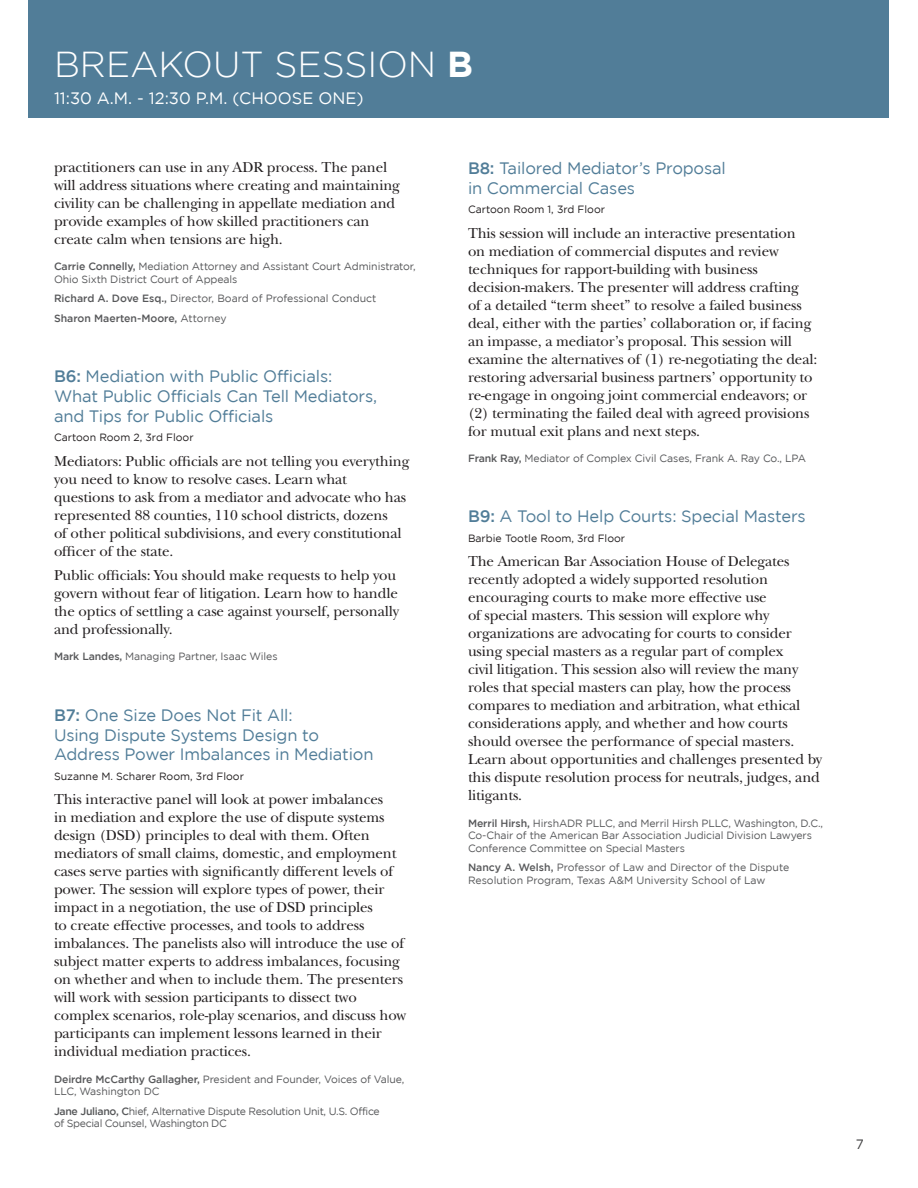
<style>
.page{position:relative;width:918px;height:1188px;background:#fff}
.page>*{position:absolute;margin:0;border:0;box-sizing:border-box;transform-origin:0 0}
.t1{font:300 36px "Gotham";color:#fff}
.Description_Title{font:16.5px/19.8px "Gotham";letter-spacing:-.01em;color:#517d98}
.t2{font:16.5px "Gotham";color:#fff}
.Body{font:15px/18px "New Baskerville Std";letter-spacing:-.01em;color:#231f20}
.t3{font:13.5px "Gotham";color:#3e3e3f}
.First_Presenter{font:10.5px/12.6px "Gotham";letter-spacing:-.01em;color:#57585a}
.Following_Presenters{font:10.5px/12.6px "Gotham";letter-spacing:-.01em;color:#57585a}
.Room{font:10.5px "Gotham";color:#231f20}
.Following_Presenters-2{font:10.5px/12.6px "Gotham";letter-spacing:-.03em;color:#57585a}
.Following_Presenters-3{font:500 10.5px "Gotham";color:#57585a}
.s1{font-weight:700}
.s2{font-weight:500}
.s3{font-weight:400}
</style>
<div class="page">
<div style="left:29px;top:0;width:860px;height:117px;background:#517d98"></div>
<p class="t1" style="left:54px;top:45px;width:421px">BREAKOUT SESSION <span class="s1">B</span></p>
<p class="t2" style="left:54px;top:89px;width:311px">11:30 A.M. - 12:30 P.M. (CHOOSE ONE)</p>
<p class="Body" style="left:54px;top:158px;width:348px">practitioners can use in any ADR process. The panel will address situations where creating and maintaining civility can be challenging in appellate mediation and provide examples of how skilled practitioners can create calm when tensions are high.</p>
<p class="First_Presenter" style="left:54px;top:260px;width:363px"><span class="s2">Carrie Connelly,</span> Mediation Attorney and Assistant Court Administrator,<br>Ohio Sixth District Court of Appeals</p>
<p class="Following_Presenters" style="left:54px;top:292px;width:324px"><span class="s2">Richard A. Dove Esq.,</span> Director, Board of Professional Conduct</p>
<p class="Following_Presenters-3" style="left:54px;top:312px;width:174px">Sharon Maerten-Moore, <span class="s3">Attorney</span></p>
<p class="Description_Title" style="left:54px;top:366px;width:325px"><span class="s2">B6:</span> Mediation with Public Officials:<br>What Public Officials Can Tell Mediators, and Tips for Public Officials</p>
<p class="Room" style="left:54px;top:431px;width:141px">Cartoon Room 2, 3rd Floor</p>
<p class="Body" style="left:54px;top:452px;width:357px">Mediators: Public officials are not telling you everything you need to know to resolve cases. Learn what questions to ask from a mediator and advocate who has represented 88 counties, 110 school districts, dozens<br>of other political subdivisions, and every constitutional officer of the state.</p>
<p class="Body" style="left:54px;top:567px;width:347px">Public officials: You should make requests to help you govern without fear of litigation. Learn how to handle the optics of settling a case against yourself, personally and professionally.</p>
<p class="First_Presenter" style="left:54px;top:650px;width:225px"><span class="s2">Mark Landes,</span> Managing Partner, Isaac Wiles</p>
<p class="Description_Title" style="left:54px;top:705px;width:321px"><span class="s2">B7:</span> One Size Does Not Fit All:<br>Using Dispute Systems Design to<br>Address Power Imbalances in Mediation</p>
<p class="Room" style="left:54px;top:770px;width:191px">Suzanne M. Scharer Room, 3rd Floor</p>
<p class="Body" style="left:54px;top:791px;width:354px">This interactive panel will look at power imbalances<br>in mediation and explore the use of dispute systems design (DSD) principles to deal with them. Often mediators of small claims, domestic, and employment cases serve parties with significantly different levels of power. The session will explore types of power, their impact in a negotiation, the use of DSD principles<br>to create effective processes, and tools to address imbalances. The panelists also will introduce the use of subject matter experts to address imbalances, focusing on whether and when to include them. The presenters will work with session participants to dissect two complex scenarios, role-play scenarios, and discuss how participants can implement lessons learned in their individual mediation practices.</p>
<p class="First_Presenter" style="left:54px;top:1072px;width:352px"><span class="s2">Deirdre McCarthy Gallagher,</span> President and Founder, Voices of Value,<br>LLC, Washington DC</p>
<p class="Following_Presenters-2" style="left:54px;top:1104px;width:327px"><span class="s2">Jane Juliano, C</span>hief, Alternative Dispute Resolution Unit, U.S. Office of Special Counsel, Washington DC</p>
<p class="Description_Title" style="left:468px;top:158px;width:259px"><span class="s2">B8:</span> Tailored Mediator’s Proposal in Commercial Cases</p>
<p class="Room" style="left:468px;top:204px;width:139px">Cartoon Room 1, 3rd Floor</p>
<p class="Body" style="left:468px;top:224px;width:351px">This session will include an interactive presentation<br>on mediation of commercial disputes and review techniques for rapport-building with business decision-makers. The presenter will address crafting<br>of a detailed “term sheet” to resolve a failed business deal, either with the parties’ collaboration or, if facing an impasse, a mediator’s proposal. This session will examine the alternatives of (1) re-negotiating the deal: restoring adversarial business partners’ opportunity to re-engage in ongoing joint commercial endeavors; or (2) terminating the failed deal with agreed provisions for mutual exit plans and next steps.</p>
<p class="First_Presenter" style="left:468px;top:452px;width:339px"><span class="s2">Frank Ray,</span> Mediator of Complex Civil Cases, Frank A. Ray Co., LPA</p>
<p class="Description_Title" style="left:468px;top:506px;width:339px"><span class="s2">B9:</span> A Tool to Help Courts: Special Masters</p>
<p class="Room" style="left:468px;top:532px;width:159px">Barbie Tootle Room, 3rd Floor</p>
<p class="Body" style="left:468px;top:553px;width:356px">The American Bar Association House of Delegates recently adopted a widely supported resolution encouraging courts to make more effective use<br>of special masters. This session will explore why organizations are advocating for courts to consider using special masters as a regular part of complex<br>civil litigation. This session also will review the many roles that special masters can play, how the process compares to mediation and arbitration, what ethical considerations apply, and whether and how courts should oversee the performance of special masters.<br>Learn about opportunities and challenges presented by this dispute resolution process for neutrals, judges, and litigants.</p>
<p class="First_Presenter" style="left:468px;top:816px;width:357px"><span class="s2">Merril Hirsh,</span> HirshADR PLLC, and Merril Hirsh PLLC, Washington, D.C.,<br>Co-Chair of the American Bar Association Judicial Division Lawyers<br>Conference Committee on Special Masters</p>
<p class="Following_Presenters" style="left:468px;top:861px;width:323px"><span class="s2">Nancy A. Welsh,</span> Professor of Law and Director of the Dispute<br>Resolution Program, Texas A&amp;M University School of Law</p>
<p class="t3" style="left:856px;top:1137px;width:10px">7</p>
</div>
